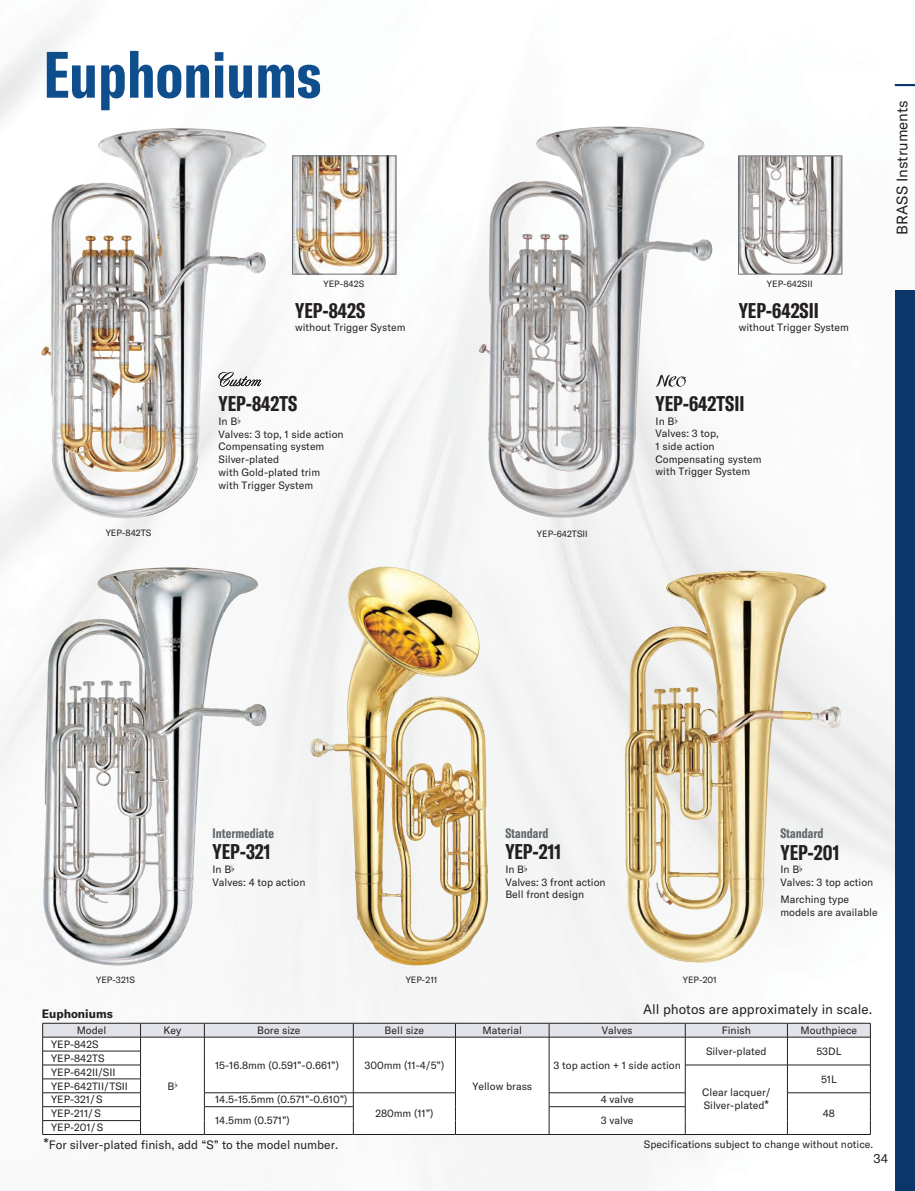
<style>
.page{position:relative;width:915px;height:1191px;background:#fff}
.page>*{position:absolute;margin:0;border:0;box-sizing:border-box;transform-origin:0 0}
.t1{font:700 extra-condensed 64.5px "GT America Y";color:#0f4e8c}
.t2{font:700 extra-condensed 21px "GT America Y";color:#231f20}
.t3{font:15px "GT America Y";color:#231f20}
.t4{font:13.5px "GT America Y";color:#231f20}
.t5{font:700 extra-condensed 13.5px "GT America Y";color:#61696e}
.t6{font:12.75px "GT America Y";color:#231f20}
.t7{font:12px "GT America Y";color:#231f20}
.t8{font:700 12px "GT America Y";color:#231f20}
.t9{font:10.5px/12.6px "GT America Y";color:#231f20}
.t10{font:9px "GT America Y";color:#231f20}
.s1{font-size:13.5px}
.s2{font-size:16.5px}
</style>
<div class="page">
<img style="left:0;top:17px;width:914px;height:1174px">
<hr style="left:894px;top:84px;width:20px;height:2px;background:#0b366a">
<div style="left:894px;top:290px;width:20px;height:901px;background:#0b366a"></div>
<img style="left:294px;top:157px;width:100px;height:115px">
<img style="left:739px;top:157px;width:101px;height:115px">
<img style="left:478px;top:127px;width:159px;height:391px">
<img style="left:42px;top:567px;width:225px;height:399px">
<img style="left:310px;top:566px;width:178px;height:400px">
<svg style="left:42px;top:1023px;width:828px;height:111px"></svg>
<hr style="left:43px;top:1134px;width:97px;height:1px;background:#231f20">
<hr style="left:140px;top:1134px;width:64px;height:1px;background:#231f20">
<hr style="left:204px;top:1134px;width:149px;height:1px;background:#231f20">
<hr style="left:353px;top:1134px;width:102px;height:1px;background:#231f20">
<hr style="left:455px;top:1134px;width:94px;height:1px;background:#231f20">
<hr style="left:549px;top:1134px;width:136px;height:1px;background:#231f20">
<hr style="left:685px;top:1134px;width:102px;height:1px;background:#231f20">
<hr style="left:787px;top:1134px;width:83px;height:1px;background:#231f20">
<img style="left:624px;top:570px;width:217px;height:393px">
<svg style="left:218px;top:372px;width:43px;height:14px"></svg>
<svg style="left:655px;top:374px;width:31px;height:13px"></svg>
<div style="left:292px;top:155px;width:104px;height:119px;border:1px solid #6c6d70"></div>
<div style="left:737px;top:155px;width:105px;height:119px;border:1px solid #6c6d70"></div>
<img style="left:41px;top:128px;width:125px;height:390px">
<h1 class="t1" style="left:43px;top:36px;width:279px">Euphoniums</h1>
<p class="t10" style="left:323px;top:279px;width:42px">YEP-842S</p>
<p class="t10" style="left:766px;top:279px;width:47px">YEP-642SII</p>
<p class="t10" style="left:106px;top:528px;width:47px">YEP-842TS</p>
<h2 class="t2" style="left:295px;top:298px;width:71px">YEP-842S</h2>
<p class="t9" style="left:295px;top:321px;width:112px">without Trigger System</p>
<h2 class="t2" style="left:218px;top:391px;width:80px">YEP-842TS</h2>
<p class="t9" style="left:218px;top:415px;width:126px">In B<sup>b<br></sup>Valves: 3 top, 1 side action<br>Compensating system<br>Silver-plated<br>with Gold-plated trim<br>with Trigger System</p>
<p class="t10" style="left:536px;top:529px;width:52px">YEP-642TSII</p>
<h2 class="t2" style="left:738px;top:298px;width:82px">YEP-642SII</h2>
<p class="t9" style="left:738px;top:321px;width:112px">without Trigger System</p>
<h2 class="t2" style="left:655px;top:391px;width:90px">YEP-642TSII</h2>
<p class="t9" style="left:655px;top:415px;width:107px">In B<sup>b<br></sup>Valves: 3 top,<br>1 side action<br>Compensating system with Trigger System</p>
<h3 class="t3" style="left:892px;top:235px;width:136px;rotate:-90deg">BRASS Instruments</h3>
<p class="t5" style="left:212px;top:825px;width:63px">Intermediate</p>
<h2 class="t2" style="left:212px;top:839px;width:60px">YEP-321</h2>
<p class="t9" style="left:212px;top:863px;width:95px">In B<sup>b<br></sup>Valves: 4 top action</p>
<p class="t5" style="left:505px;top:825px;width:45px">Standard</p>
<h2 class="t2" style="left:505px;top:839px;width:57px">YEP-211</h2>
<p class="t9" style="left:505px;top:863px;width:102px">In B<sup>b<br></sup>Valves: 3 front action<br>Bell front design</p>
<p class="t10" style="left:96px;top:974px;width:40px">YEP-321S</p>
<p class="t10" style="left:405px;top:974px;width:33px">YEP-211</p>
<p class="t10" style="left:682px;top:974px;width:35px">YEP-201</p>
<p class="t5" style="left:780px;top:825px;width:45px">Standard</p>
<h2 class="t2" style="left:780px;top:839px;width:60px">YEP-201</h2>
<p class="t9" style="left:780px;top:863px;width:94px">In B<sup>b<br></sup>Valves: 3 top action</p>
<p class="t9" style="left:780px;top:893px;width:99px">Marching type models are available</p>
<p class="t8" style="left:42px;top:1006px;width:73px">Euphoniums</p>
<p class="t4" style="left:642px;top:1001px;width:230px">All photos are approximately in scale.</p>
<p class="t9" style="left:77px;top:1024px;width:31px">Model</p>
<p class="t9" style="left:163px;top:1024px;width:19px">Key</p>
<p class="t9" style="left:257px;top:1024px;width:45px">Bore size</p>
<p class="t9" style="left:384px;top:1024px;width:41px">Bell size</p>
<p class="t9" style="left:482px;top:1024px;width:41px">Material</p>
<p class="t9" style="left:601px;top:1024px;width:32px">Valves</p>
<p class="t9" style="left:721px;top:1024px;width:31px">Finish</p>
<p class="t9" style="left:800px;top:1024px;width:58px">Mouthpiece</p>
<p class="t9" style="left:51px;top:1037px;width:49px">YEP-842S</p>
<p class="t9" style="left:167px;top:1079px;width:12px">B<sup>b</sup></p>
<p class="t9" style="left:705px;top:1044px;width:62px">Silver-plated</p>
<p class="t9" style="left:816px;top:1044px;width:27px">53DL</p>
<p class="t9" style="left:51px;top:1051px;width:66px;line-height:14px">YEP-842TS<br>YEP-642II/SII</p>
<p class="t9" style="left:215px;top:1058px;width:125px">15-16.8mm (0.591”-0.661”)</p>
<p class="t9" style="left:364px;top:1058px;width:81px">300mm (11-4/5”)</p>
<p class="t9" style="left:553px;top:1058px;width:129px">3 top action + 1 side action</p>
<p class="t9" style="left:820px;top:1072px;width:17px">51L</p>
<p class="t9" style="left:51px;top:1078px;width:78px;line-height:14px">YEP-642TII/TSII<br>YEP-321/ S</p>
<p class="t9" style="left:472px;top:1079px;width:61px">Yellow brass</p>
<p class="t9" style="left:702px;top:1086px;width:70px">Clear lacquer/<br>Silver-plated<span class="s1">*</span></p>
<p class="t9" style="left:215px;top:1093px;width:134px">14.5-15.5mm (0.571”-0.610”)</p>
<p class="t9" style="left:600px;top:1093px;width:34px">4 valve</p>
<p class="t9" style="left:375px;top:1107px;width:59px">280mm (11”)</p>
<p class="t9" style="left:51px;top:1107px;width:51px">YEP-211/ S</p>
<p class="t9" style="left:822px;top:1107px;width:14px">48</p>
<p class="t9" style="left:215px;top:1114px;width:76px">14.5mm (0.571”)</p>
<p class="t9" style="left:600px;top:1114px;width:34px">3 valve</p>
<p class="t9" style="left:51px;top:1121px;width:54px">YEP-201/ S</p>
<p class="t7" style="left:43px;top:1137px;width:296px"><span class="s2">*</span>For silver-plated finish, add “S” to the model number.</p>
<p class="t9" style="left:643px;top:1138px;width:231px">Specifications subject to change without notice.</p>
<p class="t6" style="left:873px;top:1150px;width:16px">34</p>
</div>
